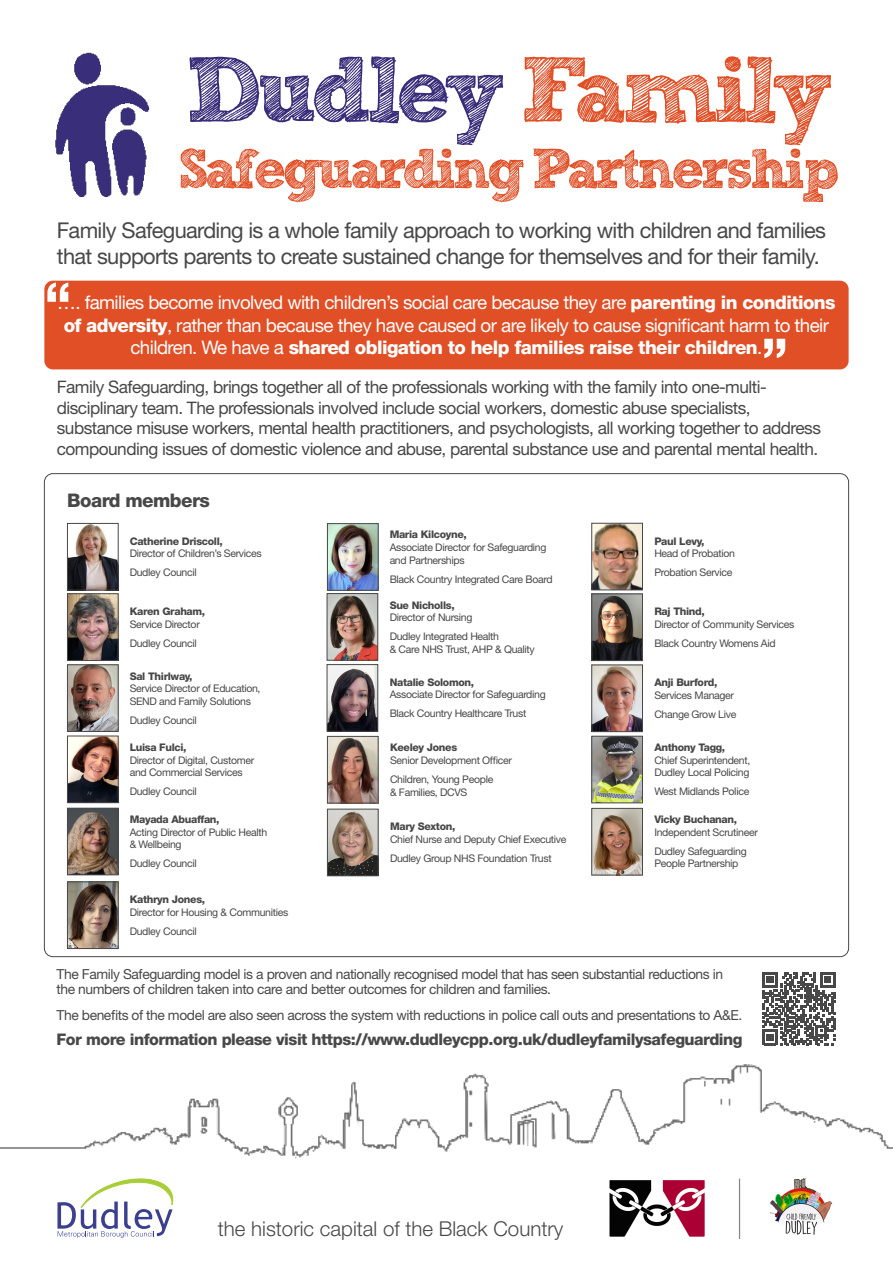
<style>
.page{position:relative;width:893px;height:1263px;background:#fff}
.page>*{position:absolute;margin:0;border:0;box-sizing:border-box;transform-origin:0 0}
.t1{font:700 92.78px "freeversion Sketch Block";letter-spacing:-.07em;color:#392d7a}
.t2{font:700 55.72px "freeversion Sketch Block";letter-spacing:-.07em;color:#e04f26}
.t3{font:21.75px/26.1px "Helvetica Neue LT Pro";letter-spacing:-.03em;color:#484848}
.t4{font:300 20.48px "Helvetica Neue LT Pro";color:#484848}
.t5{font:18.75px/22.5px "Helvetica Neue LT Pro";letter-spacing:-.03em;color:#fff;text-align:center}
.t6{font:800 18.75px "Helvetica Neue LT Pro";letter-spacing:-.03em;color:#484848}
.t7{font:17.25px/20.7px "Helvetica Neue LT Pro";letter-spacing:-.03em;color:#484848}
.t8{font:800 16.05px "Helvetica Neue LT Pro";letter-spacing:-.03em;color:#484848}
.t9{font:13.88px/15.1px "Helvetica Neue LT Pro";letter-spacing:-.03em;color:#484848}
.t10{font:10.5px/19px "Helvetica Neue LT Pro";letter-spacing:-.03em;color:#484848}
.t11{font:800 10.5px "Helvetica Neue LT Pro";letter-spacing:-.03em;color:#484848}
.s1{color:#e04f26}
.s2{font-weight:800}
</style>
<div class="page">
<div style="left:44px;top:281px;width:805px;height:88px;background:#e04f26;border-radius:9px"></div>
<img style="left:0;top:1045px;width:893px;height:178px">
<svg style="left:57px;top:1178px;width:116px;height:60px"></svg>
<img style="left:611px;top:1181px;width:92px;height:54px">
<div style="left:608px;top:1178px;width:98px;height:60px;border:2px solid #fff"></div>
<img style="left:768px;top:1178px;width:66px;height:57px">
<hr style="left:739px;top:1178px;width:1px;height:61px;background:#858585">
<img style="left:69px;top:525px;width:47px;height:63px">
<div style="left:67px;top:523px;width:51px;height:67px;border:1px solid #484848"></div>
<img style="left:329px;top:595px;width:47px;height:63px">
<div style="left:327px;top:593px;width:51px;height:67px;border:1px solid #484848"></div>
<img style="left:69px;top:595px;width:47px;height:64px">
<div style="left:67px;top:593px;width:51px;height:68px;border:1px solid #484848"></div>
<img style="left:329px;top:666px;width:47px;height:63px">
<div style="left:327px;top:664px;width:51px;height:67px;border:1px solid #484848"></div>
<img style="left:69px;top:667px;width:47px;height:63px">
<div style="left:67px;top:665px;width:51px;height:67px;border:1px solid #484848"></div>
<img style="left:594px;top:525px;width:47px;height:63px">
<div style="left:592px;top:523px;width:51px;height:67px;border:1px solid #484848"></div>
<img style="left:69px;top:738px;width:47px;height:63px">
<div style="left:67px;top:736px;width:51px;height:67px;border:1px solid #484848"></div>
<img style="left:594px;top:596px;width:47px;height:63px">
<div style="left:592px;top:594px;width:51px;height:67px;border:1px solid #484848"></div>
<img style="left:69px;top:810px;width:47px;height:63px">
<div style="left:67px;top:808px;width:51px;height:67px;border:1px solid #484848"></div>
<img style="left:594px;top:667px;width:47px;height:63px">
<div style="left:592px;top:665px;width:51px;height:67px;border:1px solid #484848"></div>
<img style="left:329px;top:738px;width:47px;height:63px">
<div style="left:327px;top:736px;width:51px;height:67px;border:1px solid #484848"></div>
<img style="left:69px;top:884px;width:47px;height:63px">
<div style="left:67px;top:882px;width:51px;height:67px;border:1px solid #484848"></div>
<img style="left:594px;top:738px;width:47px;height:63px">
<div style="left:592px;top:736px;width:51px;height:67px;border:1px solid #484848"></div>
<img style="left:329px;top:811px;width:47px;height:63px">
<div style="left:327px;top:809px;width:51px;height:67px;border:1px solid #484848"></div>
<img style="left:329px;top:525px;width:47px;height:63px">
<div style="left:327px;top:523px;width:51px;height:67px;border:1px solid #484848"></div>
<img style="left:594px;top:810px;width:47px;height:63px">
<div style="left:592px;top:808px;width:51px;height:67px;border:1px solid #484848"></div>
<svg style="left:762px;top:972px;width:73px;height:73px"></svg>
<img style="left:55px;top:52px;width:95px;height:145px">
<svg style="left:47px;top:282px;width:21px;height:20px"></svg>
<svg style="left:764px;top:339px;width:21px;height:19px"></svg>
<h1 class="t1" style="left:185px;top:55px;width:649px">Dudley <span class="s1">Family</span></h1>
<h2 class="t2" style="left:178px;top:148px;width:662px">Safeguarding Partnership</h2>
<h3 class="t3" style="left:57px;top:216px;width:771px">Family Safeguarding is a whole family approach to working with children and families that supports parents to create sustained change for themselves and for their family.</h3>
<p class="t5" style="left:57px;top:291px;width:780px">…. families become involved with children’s social care because they are <span class="s2">parenting in conditions of adversity</span>, rather than because they have caused or are likely to cause significant harm to their children. We have a <span class="s2">shared obligation to help families raise their children</span>.</p>
<p class="t7" style="left:57px;top:376px;width:766px">Family Safeguarding, brings together all of the professionals working with the family into one-multi&shy;disciplinary team. The professionals involved include social workers, domestic abuse specialists, substance misuse workers, mental health practitioners, and psychologists, all working together to address compounding issues of domestic violence and abuse, parental substance use and parental mental health.</p>
<h3 class="t6" style="left:67px;top:489px;width:144px">Board members</h3>
<p class="t11" style="left:130px;top:535px;width:95px">Catherine Driscoll,</p>
<p class="t10" style="left:130px;top:544px;width:134px">Director of Children’s Services<br>Dudley Council</p>
<p class="t11" style="left:130px;top:605px;width:77px">Karen Graham,</p>
<p class="t10" style="left:130px;top:614px;width:72px">Service Director<br>Dudley Council</p>
<p class="t11" style="left:130px;top:670px;width:64px">Sal Thirlway,</p>
<p class="t10" style="left:130px;top:682px;width:132px;line-height:12.6px">Service Director of Education,<br>SEND and Family Solutions</p>
<p class="t10" style="left:130px;top:710px;width:69px">Dudley Council</p>
<p class="t11" style="left:130px;top:741px;width:58px">Luisa Fulci,</p>
<p class="t10" style="left:130px;top:753px;width:126px;line-height:12.6px">Director of Digital, Customer and Commercial Services</p>
<p class="t10" style="left:130px;top:782px;width:69px">Dudley Council</p>
<p class="t11" style="left:130px;top:813px;width:91px">Mayada Abuaffan,</p>
<p class="t10" style="left:130px;top:825px;width:139px;line-height:12.6px">Acting Director of Public Health &amp; Wellbeing</p>
<p class="t10" style="left:130px;top:854px;width:69px">Dudley Council</p>
<p class="t11" style="left:130px;top:893px;width:77px">Kathryn Jones,</p>
<p class="t10" style="left:130px;top:902px;width:160px">Director for Housing &amp; Communities<br>Dudley Council</p>
<p class="t11" style="left:390px;top:528px;width:79px">Maria Kilcoyne,</p>
<p class="t10" style="left:390px;top:541px;width:158px;line-height:12.6px">Associate Director for Safeguarding and Partnerships</p>
<p class="t10" style="left:390px;top:569px;width:164px">Black Country Integrated Care Board</p>
<p class="t11" style="left:390px;top:598px;width:67px">Sue Nicholls,</p>
<p class="t10" style="left:390px;top:608px;width:111px">Director of Nursing<br>Dudley Integrated Health</p>
<p class="t10" style="left:390px;top:639px;width:147px">&amp; Care NHS Trust, AHP &amp; Quality</p>
<p class="t11" style="left:390px;top:676px;width:86px">Natalie Solomon,</p>
<p class="t10" style="left:390px;top:685px;width:158px">Associate Director for Safeguarding<br>Black Country Healthcare Trust</p>
<p class="t11" style="left:390px;top:741px;width:69px">Keeley Jones</p>
<p class="t10" style="left:390px;top:750px;width:123px">Senior Development Officer<br>Children, Young People</p>
<p class="t10" style="left:390px;top:782px;width:79px">&amp; Families, DCVS</p>
<p class="t11" style="left:390px;top:820px;width:67px">Mary Sexton,</p>
<p class="t10" style="left:390px;top:829px;width:178px">Chief Nurse and Deputy Chief Executive<br>Dudley Group NHS Foundation Trust</p>
<p class="t11" style="left:654px;top:534px;width:52px">Paul Levy,</p>
<p class="t10" style="left:654px;top:544px;width:82px">Head of Probation<br>Probation Service</p>
<p class="t11" style="left:654px;top:605px;width:52px">Raj Thind,</p>
<p class="t10" style="left:654px;top:614px;width:142px">Director of Community Services<br>Black Country Womens Aid</p>
<p class="t11" style="left:654px;top:676px;width:64px">Anji Burford,</p>
<p class="t10" style="left:654px;top:685px;width:83px">Services Manager<br>Change Grow Live</p>
<p class="t11" style="left:654px;top:741px;width:72px">Anthony Tagg,</p>
<p class="t10" style="left:654px;top:753px;width:98px;line-height:12.6px">Chief Superintendent,<br>Dudley Local Policing</p>
<p class="t10" style="left:654px;top:782px;width:96px">West Midlands Police</p>
<p class="t11" style="left:654px;top:813px;width:84px">Vicky Buchanan,</p>
<p class="t10" style="left:654px;top:822px;width:105px">Independent Scrutineer<br>Dudley Safeguarding</p>
<p class="t10" style="left:654px;top:854px;width:86px">People Partnership</p>
<h3 class="t9" style="left:57px;top:966px;width:668px">The Family Safeguarding model is a proven and nationally recognised model that has seen substantial reductions in the numbers of children taken into care and better outcomes for children and families.</h3>
<h3 class="t9" style="left:57px;top:1007px;width:687px">The benefits of the model are also seen across the system with reductions in police call outs and presentations to A&amp;E.</h3>
<h3 class="t8" style="left:57px;top:1030px;width:687px">For more information please visit https://www.dudleycpp.org.uk/dudleyfamilysafeguarding</h3>
<h3 class="t4" style="left:218px;top:1216px;width:347px">the historic capital of the Black Country</h3>
</div>
